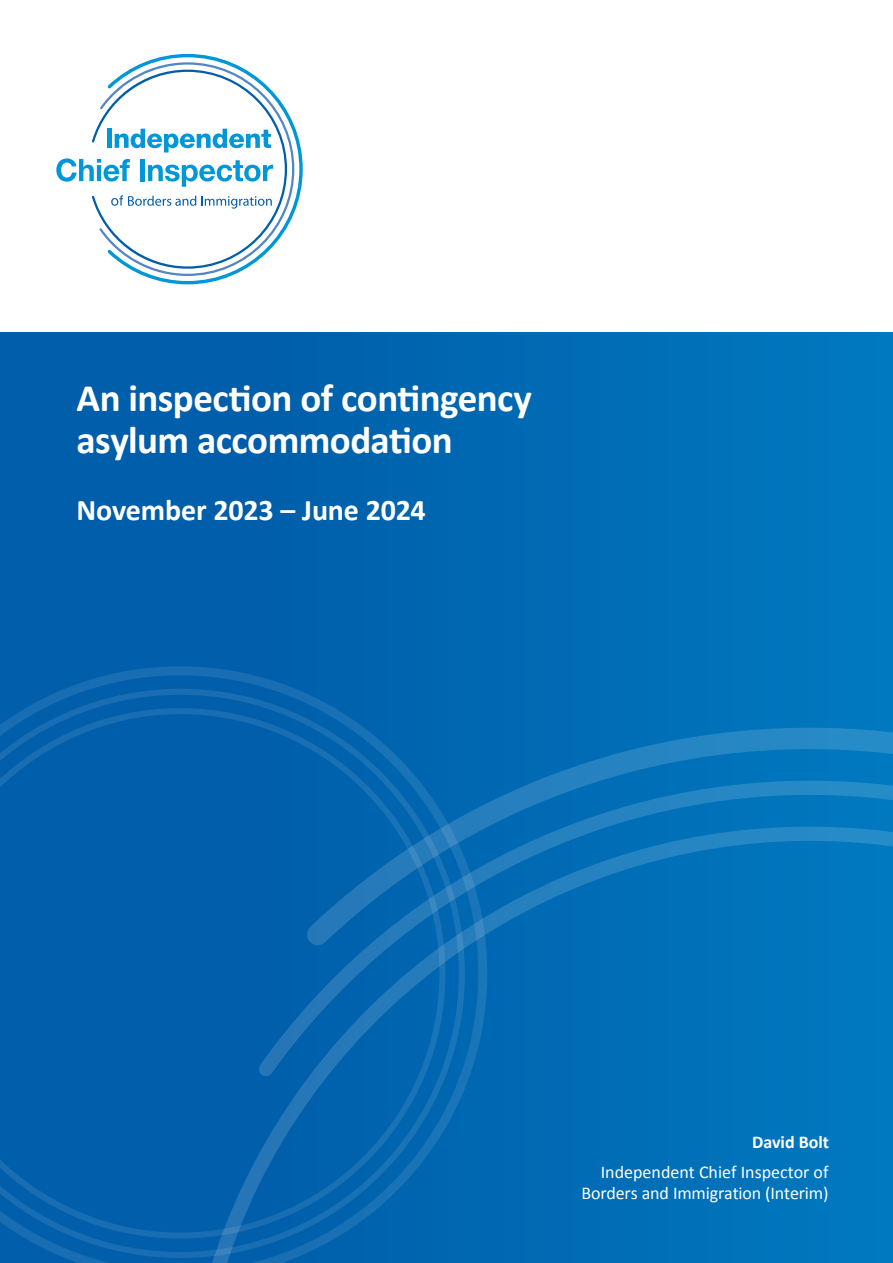
<style>
.page{position:relative;width:893px;height:1263px;background:#fff}
.page>*{position:absolute;margin:0;border:0;box-sizing:border-box;transform-origin:0 0}
.t1{font:700 39px/42px "Calibri";letter-spacing:-.015em;color:#fff}
.Title_date{font:700 30px "Calibri";letter-spacing:-.005em;color:#fff}
.Full_out_Body_Text{font:18px/21.6px "Calibri";letter-spacing:-.01em;color:#fff;text-align:right}
.Full_out_Body_Text-2{font:700 18px "Calibri";color:#fff}
</style>
<div class="page">
<div style="left:0;top:332px;width:893px;height:931px;background:#005eaa"></div>
<div style="left:252px;top:332px;width:641px;height:931px;background:linear-gradient(to right,#005eaa,#0079c0)"></div>
<svg style="left:487px;top:728px;width:406px;height:53px;fill:#0074bc"></svg>
<svg style="left:487px;top:781px;width:406px;height:46px;fill:#0075bc"></svg>
<svg style="left:487px;top:827px;width:406px;height:436px;fill:#0071b9"></svg>
<svg style="left:65px;top:666px;width:422px;height:597px;fill:#0067b1"></svg>
<svg style="left:25px;top:689px;width:440px;height:569px"></svg>
<svg style="left:0;top:708px;width:445px;height:530px"></svg>
<svg style="left:56px;top:54px;width:247px;height:230px"></svg>
<h1 class="t1" style="left:77px;top:376px;width:457px">An inspection of contingency asylum accommodation</h1>
<p class="Title_date" style="left:77px;top:489px;width:351px">November 2023 – June 2024</p>
<p class="Full_out_Body_Text-2" style="left:752px;top:1129px;width:79px">David Bolt</p>
<p class="Full_out_Body_Text" style="left:581px;top:1160px;width:249px">Independent Chief Inspector of<br>Borders and Immigration (Interim)</p>
</div>
